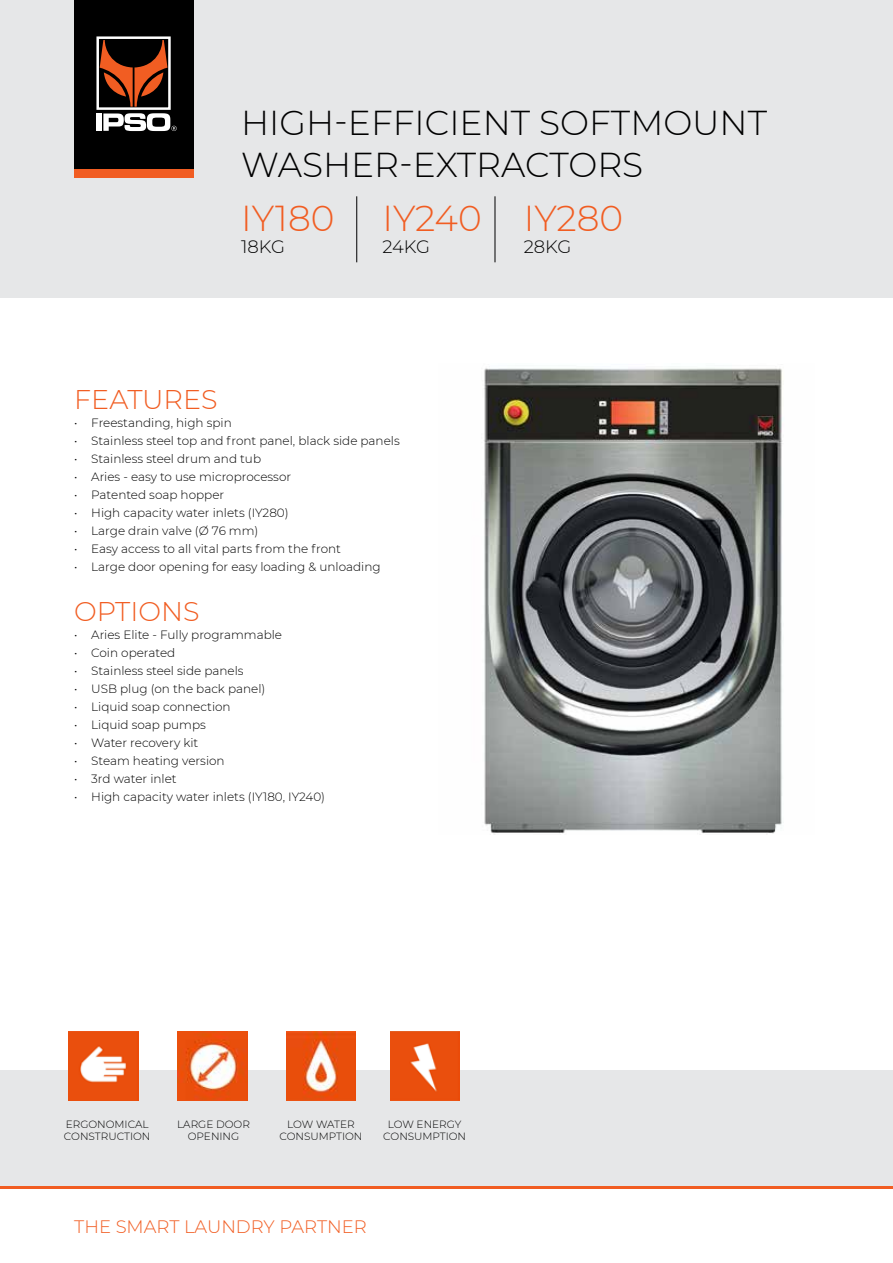
<style>
.page{position:relative;width:893px;height:1263px;background:#fff}
.page>*{position:absolute;margin:0;border:0;box-sizing:border-box;transform-origin:0 0}
.t1{font:300 36px "Montserrat";color:#f15d22}
.t2{font:300 34.5px/41.4px "Montserrat";color:#000}
.t3{font:300 27px "Montserrat";color:#f15d22}
.t4{font:300 18px "Montserrat";color:#f15d22}
.t5{font:300 18px "Montserrat";color:#000}
.t6{font:300 12px "Montserrat";color:#000}
.t7{font:300 10.5px/12px "Montserrat";color:#000;text-align:center}
</style>
<div class="page">
<div style="left:0;top:0;width:893px;height:298px;background:#e6e7e8"></div>
<div style="left:74px;top:168px;width:119px;height:10px;background:#f15d22"></div>
<div style="left:74px;top:0;width:119px;height:168px;background:#000"></div>
<svg style="left:96px;top:36px;width:81px;height:95px"></svg>
<div style="left:0;top:1070px;width:893px;height:118px;background:#e6e7e8"></div>
<hr style="left:0;top:1187px;width:893px;height:2px;background:#f15d22">
<hr style="left:356px;top:196px;width:1px;height:66px;background:#000">
<hr style="left:495px;top:196px;width:1px;height:66px;background:#000">
<img style="left:484px;top:368px;width:298px;height:466px">
<img style="left:68px;top:1031px;width:70px;height:70px">
<img style="left:178px;top:1031px;width:69px;height:70px">
<img style="left:286px;top:1031px;width:70px;height:70px">
<img style="left:390px;top:1031px;width:70px;height:70px">
<h2 class="t2" style="left:241px;top:101px;width:528px">HIGH-EFFICIENT SOFTMOUNT<br>WASHER-EXTRACTORS</h2>
<h1 class="t1" style="left:241px;top:194px;width:95px">IY180</h1>
<h3 class="t5" style="left:241px;top:234px;width:45px">18KG</h3>
<h1 class="t1" style="left:382px;top:194px;width:101px">IY240</h1>
<h3 class="t5" style="left:382px;top:234px;width:49px">24KG</h3>
<h1 class="t1" style="left:524px;top:194px;width:101px">IY280</h1>
<h3 class="t5" style="left:524px;top:234px;width:49px">28KG</h3>
<h3 class="t3" style="left:74px;top:381px;width:145px">FEATURES</h3>
<p class="t6" style="left:74px;top:414px;width:159px">• Freestanding, high spin</p>
<p class="t6" style="left:74px;top:432px;width:327px">• Stainless steel top and front panel, black side panels</p>
<p class="t6" style="left:74px;top:450px;width:188px">• Stainless steel drum and tub</p>
<p class="t6" style="left:74px;top:468px;width:218px">• Aries - easy to use microprocessor</p>
<p class="t6" style="left:74px;top:486px;width:152px">• Patented soap hopper</p>
<p class="t6" style="left:74px;top:504px;width:216px">• High capacity water inlets (IY280)</p>
<p class="t6" style="left:74px;top:522px;width:186px">• Large drain valve (Ø 76 mm)</p>
<p class="t6" style="left:74px;top:540px;width:268px">• Easy access to all vital parts from the front</p>
<p class="t6" style="left:74px;top:558px;width:308px">• Large door opening for easy loading &amp; unloading</p>
<h3 class="t3" style="left:74px;top:593px;width:127px">OPTIONS</h3>
<p class="t6" style="left:74px;top:627px;width:209px">• Aries Elite - Fully programmable</p>
<p class="t6" style="left:74px;top:645px;width:103px">• Coin operated</p>
<p class="t6" style="left:74px;top:663px;width:171px">• Stainless steel side panels</p>
<p class="t6" style="left:74px;top:681px;width:193px">• USB plug (on the back panel)</p>
<p class="t6" style="left:74px;top:699px;width:158px">• Liquid soap connection</p>
<p class="t6" style="left:74px;top:717px;width:133px">• Liquid soap pumps</p>
<p class="t6" style="left:74px;top:735px;width:126px">• Water recovery kit</p>
<p class="t6" style="left:74px;top:753px;width:152px">• Steam heating version</p>
<p class="t6" style="left:74px;top:771px;width:104px">• 3rd water inlet</p>
<p class="t6" style="left:74px;top:789px;width:252px">• High capacity water inlets (IY180, IY240)</p>
<p class="t7" style="left:64px;top:1118px;width:88px;text-align:left">ERGONOMICAL<br>CONSTRUCTION</p>
<p class="t7" style="left:177px;top:1118px;width:74px">LARGE DOOR<br>OPENING</p>
<p class="t7" style="left:279px;top:1118px;width:84px">LOW WATER<br>CONSUMPTION</p>
<p class="t7" style="left:383px;top:1118px;width:84px">LOW ENERGY<br>CONSUMPTION</p>
<h3 class="t4" style="left:74px;top:1215px;width:294px">THE SMART LAUNDRY PARTNER</h3>
</div>
